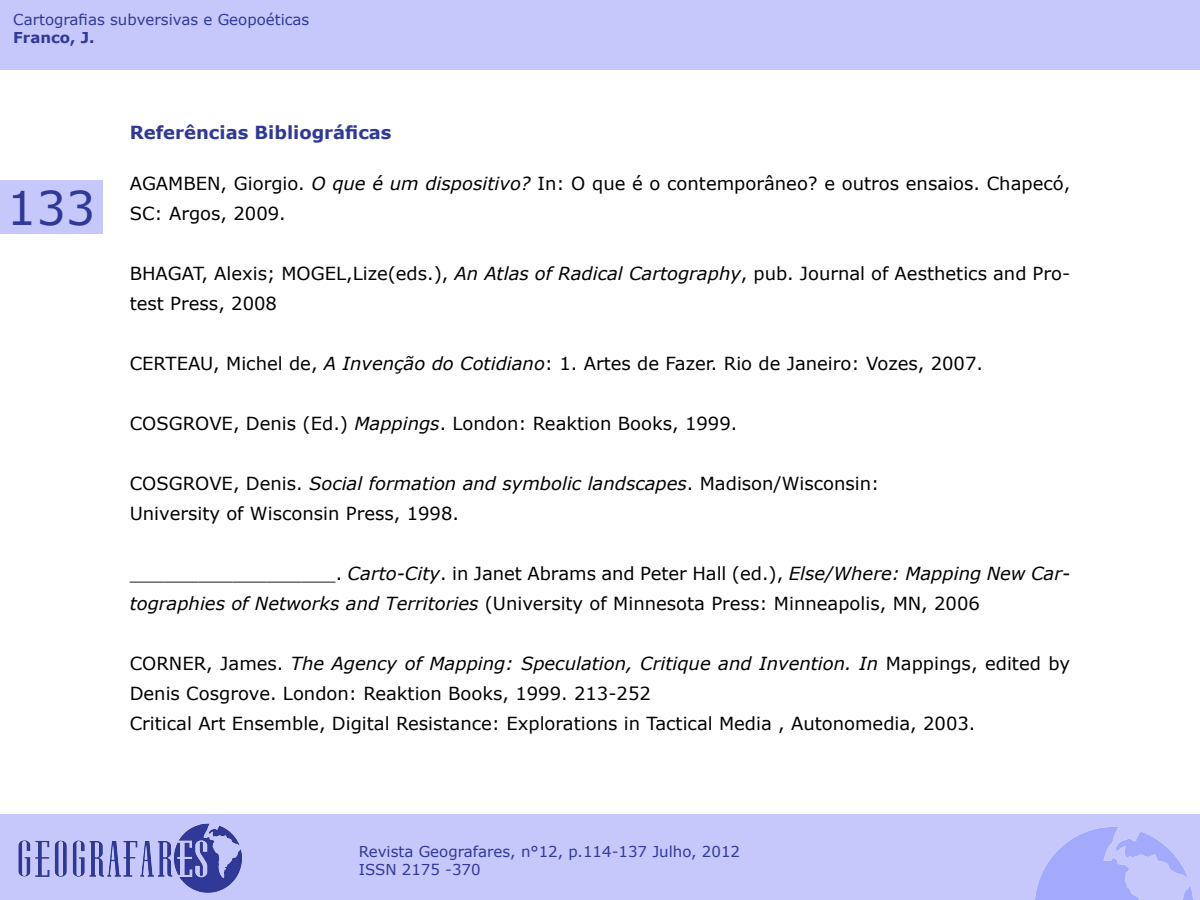
<style>
.page{position:relative;width:1200px;height:900px;background:#fff}
.page>*{position:absolute;margin:0;border:0;box-sizing:border-box;transform-origin:0 0}
.t1{font:46.5px "Verdana";color:#303898}
.t2{font:18px/30px "Verdana";color:#000}
.t3{font:700 18px "Verdana";color:#303898}
.t4{font:15px/18px "Verdana";color:#303898}
.t5{font:700 15px "Verdana";color:#303898}
.s1{font-style:italic}
</style>
<div class="page">
<div style="left:0;top:180px;width:102px;height:54px;background:#c6c8fb"></div>
<div style="left:0;top:814px;width:1200px;height:86px;background:#c6c8fb"></div>
<img style="left:18px;top:823px;width:224px;height:70px">
<img style="left:1035px;top:827px;width:158px;height:73px">
<div style="left:0;top:0;width:1200px;height:69px;background:#c6c8fb"></div>
<p class="t4" style="left:13px;top:11px;width:298px">Cartografias subversivas e Geopoéticas</p>
<p class="t5" style="left:13px;top:27px;width:83px">Franco, J.</p>
<h1 class="t1" style="left:7px;top:176px;width:90px">133</h1>
<p class="t3" style="left:130px;top:120px;width:263px">Referências Bibliográficas</p>
<p class="t2" style="left:130px;top:169px;width:942px">AGAMBEN, Giorgio. <span class="s1">O que é um dispositivo?</span> In: O que é o contemporâneo? e outros ensaios. Chapecó,<br>SC: Argos, 2009.</p>
<p class="t2" style="left:130px;top:259px;width:942px">BHAGAT, Alexis; MOGEL,Lize(eds.), <span class="s1">An Atlas of Radical Cartography</span>, pub. Journal of Aesthetics and Pro&shy;test Press, 2008</p>
<p class="t2" style="left:130px;top:349px;width:855px">CERTEAU, Michel de, <span class="s1">A Invenção do Cotidiano</span>: 1. Artes de Fazer. Rio de Janeiro: Vozes, 2007.</p>
<p class="t2" style="left:130px;top:409px;width:609px">COSGROVE, Denis (Ed.) <span class="s1">Mappings</span>. London: Reaktion Books, 1999.</p>
<p class="t2" style="left:130px;top:469px;width:751px">COSGROVE, Denis. <span class="s1">Social formation and symbolic landscapes</span>. Madison/Wisconsin:<br>University of Wisconsin Press, 1998.</p>
<p class="t2" style="left:130px;top:559px;width:942px">__________________. <span class="s1">Carto-City</span>. in Janet Abrams and Peter Hall (ed.), <span class="s1">Else/Where: Mapping New Car&shy;tographies of Networks and Territories</span> (University of Minnesota Press: Minneapolis, MN, 2006</p>
<p class="t2" style="left:130px;top:649px;width:942px">CORNER, James. <span class="s1">The Agency of Mapping: Speculation, Critique and Invention. In</span> Mappings, edited by<br>Denis Cosgrove. London: Reaktion Books, 1999. 213-252<br>Critical Art Ensemble, Digital Resistance: Explorations in Tactical Media , Autonomedia, 2003.</p>
<p class="t4" style="left:359px;top:843px;width:383px">Revista Geografares, n°12, p.114-137 Julho, 2012<br>ISSN 2175 -370</p>
</div>
